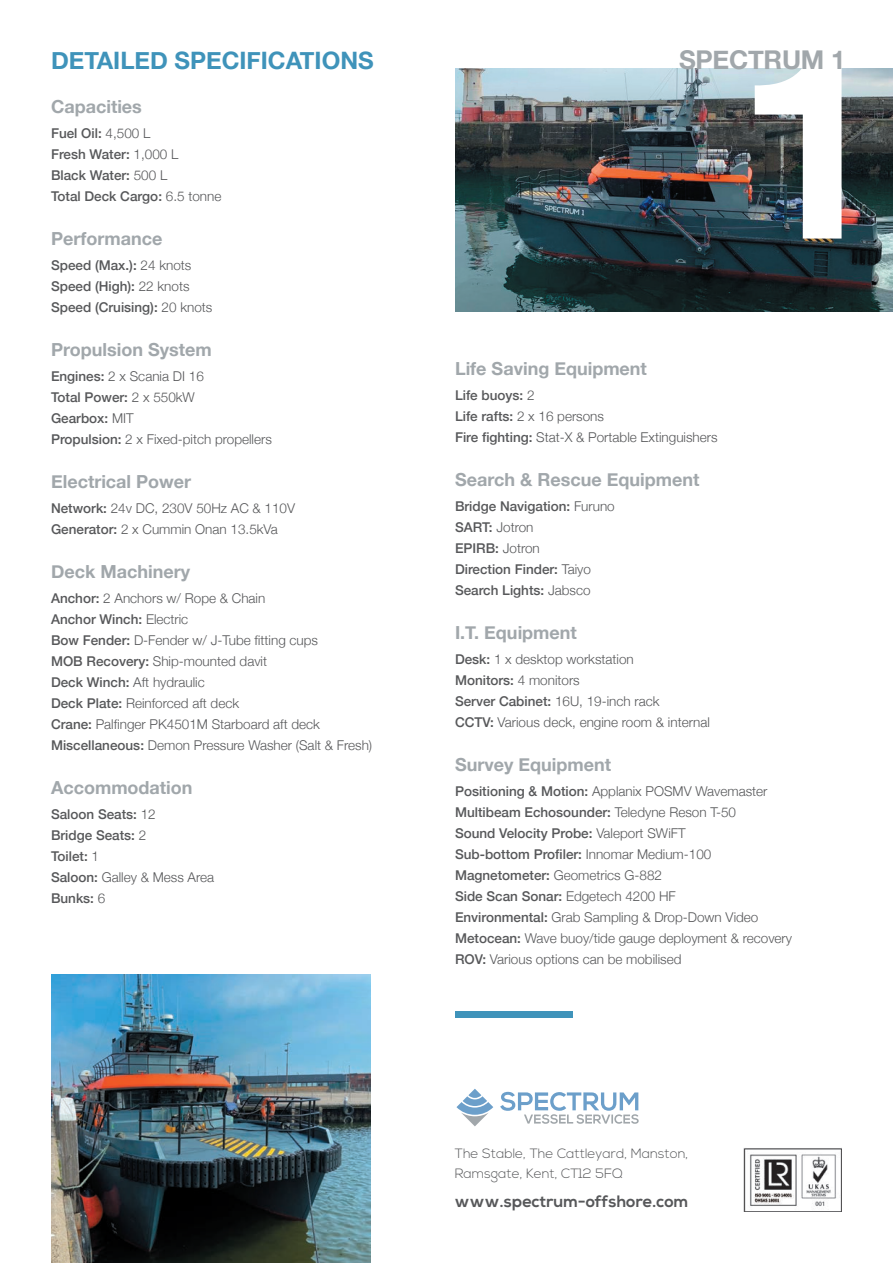
<style>
.page{position:relative;width:893px;height:1263px;background:#fff}
.page>*{position:absolute;margin:0;border:0;box-sizing:border-box;transform-origin:0 0}
.t1{font:700 273px "Helvetica Neue";color:#fff}
.t2{font:700 25.8px "Helvetica Neue";letter-spacing:-.01em;color:#a1a7ab}
.t3{font:700 24px "Helvetica Neue";color:#3f93ba}
.t4{font:700 18px "Helvetica Neue";color:#a1a7ab}
.t5{font:700 16.5px "Nexa";color:#57585a}
.t6{font:300 13.5px/21px "Helvetica Neue";color:#57585a}
.t7{font:500 13.5px/21px "Helvetica Neue";color:#57585a}
.t8{font:300 13.5px/20.2px "Nexa";color:#57585a}
.s1{font-weight:300}
.s2{font-weight:500}
</style>
<div class="page">
<img style="left:51px;top:975px;width:319px;height:288px">
<img style="left:455px;top:69px;width:438px;height:242px">
<div style="left:455px;top:1011px;width:118px;height:7px;background:#3f93ba"></div>
<svg style="left:456px;top:1089px;width:37px;height:37px"></svg>
<svg style="left:500px;top:1092px;width:139px;height:32px"></svg>
<img style="left:744px;top:1148px;width:98px;height:63px">
<h3 class="t3" style="left:51px;top:42px;width:324px">DETAILED SPECIFICATIONS</h3>
<h3 class="t4" style="left:51px;top:92px;width:92px">Capacities</h3>
<p class="t7" style="left:51px;top:122px;width:172px">Fuel Oil: <span class="s1">4,500 L<br></span>Fresh Water: <span class="s1">1,000 L<br></span>Black Water: <span class="s1">500 L<br></span>Total Deck Cargo: <span class="s1">6.5 tonne</span></p>
<h3 class="t4" style="left:51px;top:224px;width:113px">Performance</h3>
<p class="t7" style="left:51px;top:254px;width:163px">Speed (Max.): <span class="s1">24 knots<br></span>Speed (High): <span class="s1">22 knots<br></span>Speed (Cruising): <span class="s1">20 knots</span></p>
<h3 class="t4" style="left:51px;top:335px;width:162px">Propulsion System</h3>
<p class="t6" style="left:51px;top:365px;width:222px"><span class="s2">Engines:</span> 2 x Scania DI 16<br><span class="s2">Total Power:</span> 2 x 550kW<br><span class="s2">Gearbox:</span> MIT<br><span class="s2">Propulsion:</span> 2 x Fixed-pitch propellers</p>
<h3 class="t4" style="left:51px;top:467px;width:142px">Electrical Power</h3>
<p class="t6" style="left:51px;top:497px;width:246px"><span class="s2">Network:</span> 24v DC, 230V 50Hz AC &amp; 110V<br><span class="s2">Generator:</span> 2 x Cummin Onan 13.5kVa</p>
<h3 class="t4" style="left:51px;top:557px;width:140px">Deck Machinery</h3>
<p class="t6" style="left:51px;top:587px;width:323px"><span class="s2">Anchor:</span> 2 Anchors w/ Rope &amp; Chain<br><span class="s2">Anchor Winch:</span> Electric<br><span class="s2">Bow Fender:</span> D-Fender w/ J-Tube fitting cups<br><span class="s2">MOB Recovery:</span> Ship-mounted davit<br><span class="s2">Deck Winch:</span> Aft hydraulic<br><span class="s2">Deck Plate:</span> Reinforced aft deck<br><span class="s2">Crane:</span> Palfinger PK4501M Starboard aft deck <span class="s2">Miscellaneous:</span> Demon Pressure Washer (Salt &amp; Fresh)</p>
<h3 class="t4" style="left:51px;top:773px;width:143px">Accommodation</h3>
<p class="t7" style="left:51px;top:803px;width:165px">Saloon Seats: <span class="s1">12<br></span>Bridge Seats: <span class="s1">2<br></span>Toilet: <span class="s1">1<br></span>Saloon: <span class="s1">Galley &amp; Mess Area<br></span>Bunks: <span class="s1">6</span></p>
<h1 class="t1" style="left:734px;top:-73px;width:153px">1</h1>
<h2 class="t2" style="left:679px;top:39px;width:168px">SPECTRUM 1</h2>
<h3 class="t4" style="left:455px;top:354px;width:193px">Life Saving Equipment</h3>
<p class="t6" style="left:455px;top:384px;width:264px"><span class="s2">Life buoys:</span> 2<br><span class="s2">Life rafts:</span> 2 x 16 persons<br><span class="s2">Fire fighting:</span> Stat-X &amp; Portable Extinguishers</p>
<h3 class="t4" style="left:455px;top:465px;width:246px">Search &amp; Rescue Equipment</h3>
<p class="t7" style="left:455px;top:495px;width:161px">Bridge Navigation: <span class="s1">Furuno<br></span>SART: <span class="s1">Jotron<br></span>EPIRB: <span class="s1">Jotron<br></span>Direction Finder: <span class="s1">Taiyo<br></span>Search Lights: <span class="s1">Jabsco</span></p>
<h3 class="t4" style="left:455px;top:618px;width:123px">I.T. Equipment</h3>
<p class="t6" style="left:455px;top:648px;width:256px"><span class="s2">Desk:</span> 1 x desktop workstation<br><span class="s2">Monitors:</span> 4 monitors<br><span class="s2">Server Cabinet:</span> 16U, 19-inch rack<br><span class="s2">CCTV:</span> Various deck, engine room &amp; internal</p>
<h3 class="t4" style="left:455px;top:750px;width:158px">Survey Equipment</h3>
<p class="t6" style="left:455px;top:780px;width:339px"><span class="s2">Positioning &amp; Motion:</span> Applanix POSMV Wavemaster <span class="s2">Multibeam Echosounder:</span> Teledyne Reson T-50<br><span class="s2">Sound Velocity Probe:</span> Valeport SWiFT<br><span class="s2">Sub-bottom Profiler:</span> Innomar Medium-100<br><span class="s2">Magnetometer:</span> Geometrics G-882<br><span class="s2">Side Scan Sonar:</span> Edgetech 4200 HF<br><span class="s2">Environmental:</span> Grab Sampling &amp; Drop-Down Video <span class="s2">Metocean:</span> Wave buoy/tide gauge deployment &amp; recovery <span class="s2">ROV:</span> Various options can be mobilised</p>
<p class="t8" style="left:455px;top:1144px;width:235px">The Stable, The Cattleyard, Manston,<br>Ramsgate, Kent, CT12 5FQ</p>
<p class="t5" style="left:455px;top:1192px;width:235px">www.spectrum-offshore.com</p>
</div>
